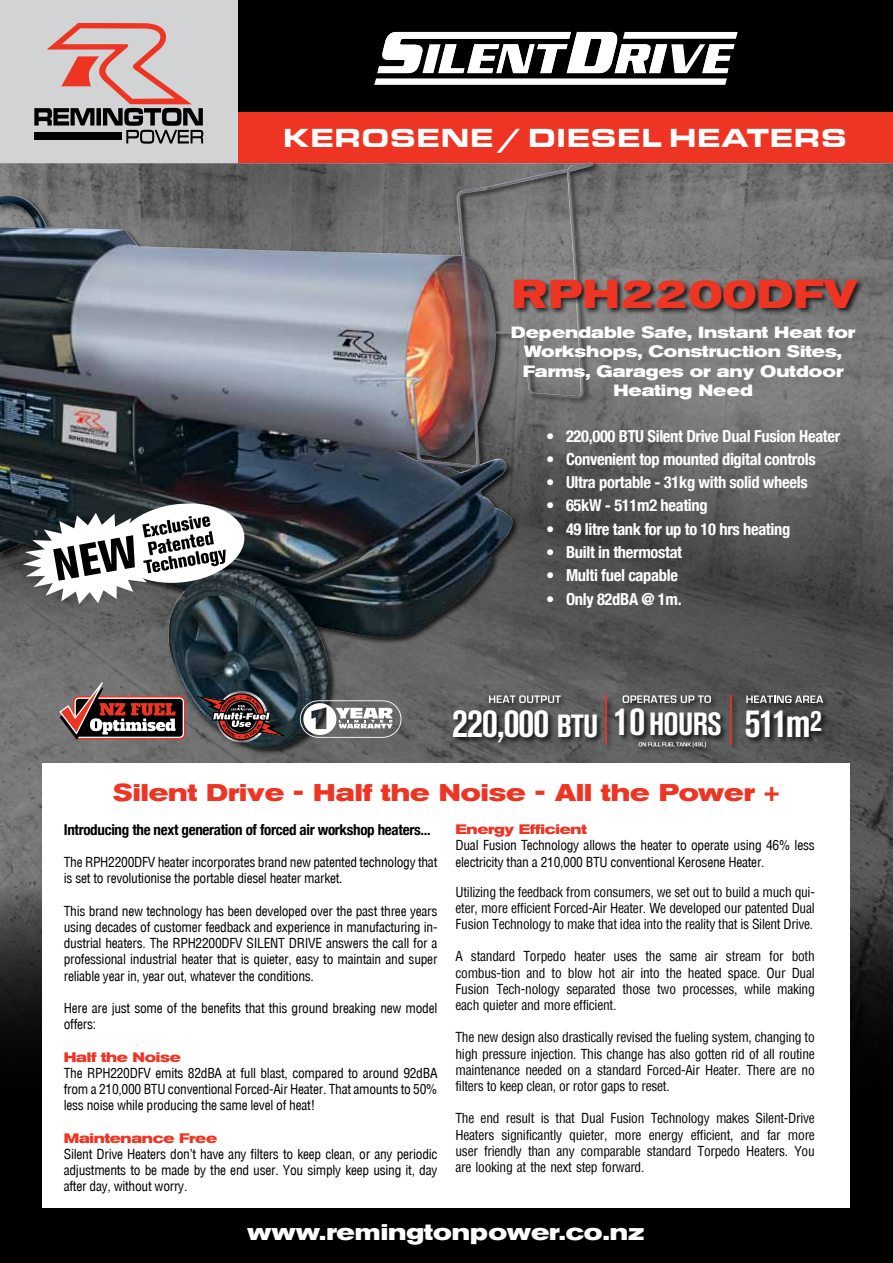
<style>
.page{position:relative;width:893px;height:1263px;background:#fff}
.page>*{position:absolute;margin:0;border:0;box-sizing:border-box;transform-origin:0 0}
.t1{font:700 40.05px "Akzidenz Grot Ext BQ";color:#ee3524}
.t2{font:700 39.75px "Akzidenz Grot Con BQ";letter-spacing:-.02em;color:#fff}
.t3{font:27px "Eurostar Black Extended";color:#fff}
.t4{font:700 24px "Akzidenz Grot Ext BQ";color:#ee3524}
.t5{font:700 22.5px "Akzidenz Grot Ext BQ";color:#fff}
.t6{font:700 condensed 16.5px "Helvetica Neue";letter-spacing:-.02em;color:#fff}
.t7{font:700 16.2px/19.5px "Akzidenz Grot Ext BQ";color:#fff;text-align:center}
.t8{font:700 condensed 15px "Helvetica Neue";letter-spacing:-.02em;color:#000}
.t9{font:700 13.65px "Akzidenz Grot Ext BQ";letter-spacing:-.02em;color:#ee3524}
.t10{font:13.5px/16.2px "Helv Condensed";letter-spacing:-.02em;color:#000}
.t11{font:condensed 13.5px/16.2px "Helvetica";letter-spacing:-.02em;color:#000;text-align:justify}
.s1{font-size:31.8px}
.s2{font-size:29.85px}
</style>
<div class="page">
<img style="left:0;top:163px;width:893px;height:723px">
<svg style="left:0;top:886px;width:893px;height:264px;background:#1a1a1a"></svg>
<div style="left:0;top:1150px;width:893px;height:113px;background:#000"></div>
<div style="left:1px;top:1px;width:891px;height:162px;background:#d1d3d4"></div>
<svg style="left:34px;top:23px;width:169px;height:121px"></svg>
<div style="left:34px;top:132px;width:88px;height:8px;background:#000"></div>
<div style="left:238px;top:0;width:655px;height:113px;background:#000"></div>
<svg style="left:374px;top:32px;width:364px;height:53px"></svg>
<div style="left:238px;top:113px;width:655px;height:50px;background:#ee3524"></div>
<div style="left:452px;top:693px;width:379px;height:59px;background:#000;opacity:.75"></div>
<hr style="left:730px;top:695px;width:2px;height:49px;background:#ee3524">
<hr style="left:605px;top:695px;width:2px;height:49px;background:#ee3524">
<svg style="left:623px;top:695px;width:88px;height:8px"></svg>
<svg style="left:746px;top:695px;width:77px;height:8px"></svg>
<div style="left:637px;top:741px;width:76px;height:14px;background:#000;opacity:.75"></div>
<svg style="left:639px;top:742px;width:67px;height:5px"></svg>
<div style="left:43px;top:763px;width:807px;height:444px;background:#fff"></div>
<div style="left:0;top:161px;width:600px;height:594px;background:#000;opacity:.75"></div>
<img style="left:0;top:162px;width:593px;height:586px">
<svg style="left:60px;top:682px;width:124px;height:57px;background:#765552"></svg>
<svg style="left:300px;top:700px;width:101px;height:38px"></svg>
<svg style="left:197px;top:691px;width:89px;height:51px;background:#574648"></svg>
<svg style="left:23px;top:500px;width:224px;height:104px"></svg>
<div style="left:513px;top:278px;width:352px;height:38px;background:#000;opacity:.75"></div>
<h3 class="t3" style="left:283px;top:121px;width:566px">KEROSENE / DIESEL HEATERS</h3>
<h1 class="t1" style="left:512px;top:271px;width:347px">RPH2200DFV</h1>
<p class="t7" style="left:511px;top:323px;width:346px">Dependable Safe, Instant Heat for<br>Workshops, Construction Sites,<br>Farms, Garages or any Outdoor<br>Heating Need</p>
<p class="t6" style="left:546px;top:426px;width:296px">• 220,000 BTU Silent Drive Dual Fusion Heater</p>
<p class="t6" style="left:546px;top:449px;width:271px">• Convenient top mounted digital controls</p>
<p class="t6" style="left:546px;top:472px;width:263px">• Ultra portable - 31kg with solid wheels</p>
<p class="t6" style="left:546px;top:496px;width:163px">• 65kW - 511m2 heating</p>
<p class="t6" style="left:546px;top:519px;width:246px">• 49 litre tank for up to 10 hrs heating</p>
<p class="t6" style="left:546px;top:542px;width:138px">• Built in thermostat</p>
<p class="t6" style="left:546px;top:566px;width:133px">• Multi fuel capable</p>
<p class="t6" style="left:546px;top:589px;width:137px">• Only 82dBA @ 1m.</p>
<h2 class="t2" style="left:452px;top:700px;width:371px">220,000 <span class="s1">BTU</span> 10 <span class="s1">HOURS</span> 511m<span class="s2">2</span></h2>
<h3 class="t4" style="left:113px;top:779px;width:668px">Silent Drive - Half the Noise - All the Power +</h3>
<p class="t8" style="left:64px;top:820px;width:368px">Introducing the next generation of forced air workshop heaters...</p>
<p class="t10" style="left:64px;top:854px;width:375px">The RPH2200DFV heater incorporates brand new patented technology that is set to revolutionise the portable diesel heater market.</p>
<p class="t10" style="left:64px;top:902px;width:375px;text-align:justify">This brand new technology has been developed over the past three years using decades of customer feedback and experience in manufacturing in&shy;dustrial heaters. The RPH2200DFV SILENT DRIVE answers the call for a professional industrial heater that is quieter, easy to maintain and super reliable year in, year out, whatever the conditions.</p>
<p class="t10" style="left:64px;top:1000px;width:375px">Here are just some of the benefits that this ground breaking new model offers:</p>
<p class="t9" style="left:64px;top:1049px;width:119px">Half the Noise</p>
<p class="t10" style="left:64px;top:1064px;width:375px;text-align:justify">The RPH220DFV emits 82dBA at full blast, compared to around 92dBA from a 210,000 BTU conventional Forced-Air Heater. That amounts to 50% less noise while producing the same level of heat!</p>
<p class="t9" style="left:64px;top:1130px;width:155px">Maintenance Free</p>
<p class="t10" style="left:64px;top:1146px;width:375px;text-align:justify">Silent Drive Heaters don’t have any filters to keep clean, or any periodic adjustments to be made by the end user. You simply keep using it, day after day, without worry.</p>
<p class="t9" style="left:455px;top:821px;width:133px">Energy Efficient</p>
<p class="t10" style="left:455px;top:837px;width:361px">Dual Fusion Technology allows the heater to operate using 46% less electricity than a 210,000 BTU conventional Kerosene Heater.</p>
<p class="t11" style="left:455px;top:883px;width:361px">Utilizing the feedback from consumers, we set out to build a much qui&shy;eter, more efficient Forced-Air Heater. We developed our patented Dual Fusion Technology to make that idea into the reality that is Silent Drive.</p>
<p class="t11" style="left:455px;top:948px;width:361px">A standard Torpedo heater uses the same air stream for both combus-tion and to blow hot air into the heated space. Our Dual Fusion Tech-nology separated those two processes, while making each quieter and more efficient.</p>
<p class="t11" style="left:455px;top:1029px;width:361px">The new design also drastically revised the fueling system, changing to high pressure injection. This change has also gotten rid of all routine maintenance needed on a standard Forced-Air Heater. There are no filters to keep clean, or rotor gaps to reset.</p>
<p class="t11" style="left:455px;top:1110px;width:361px">The end result is that Dual Fusion Technology makes Silent-Drive Heaters significantly quieter, more energy efficient, and far more user friendly than any comparable standard Torpedo Heaters. You are looking at the next step forward.</p>
<h3 class="t5" style="left:247px;top:1219px;width:399px">www.remingtonpower.co.nz</h3>
</div>
